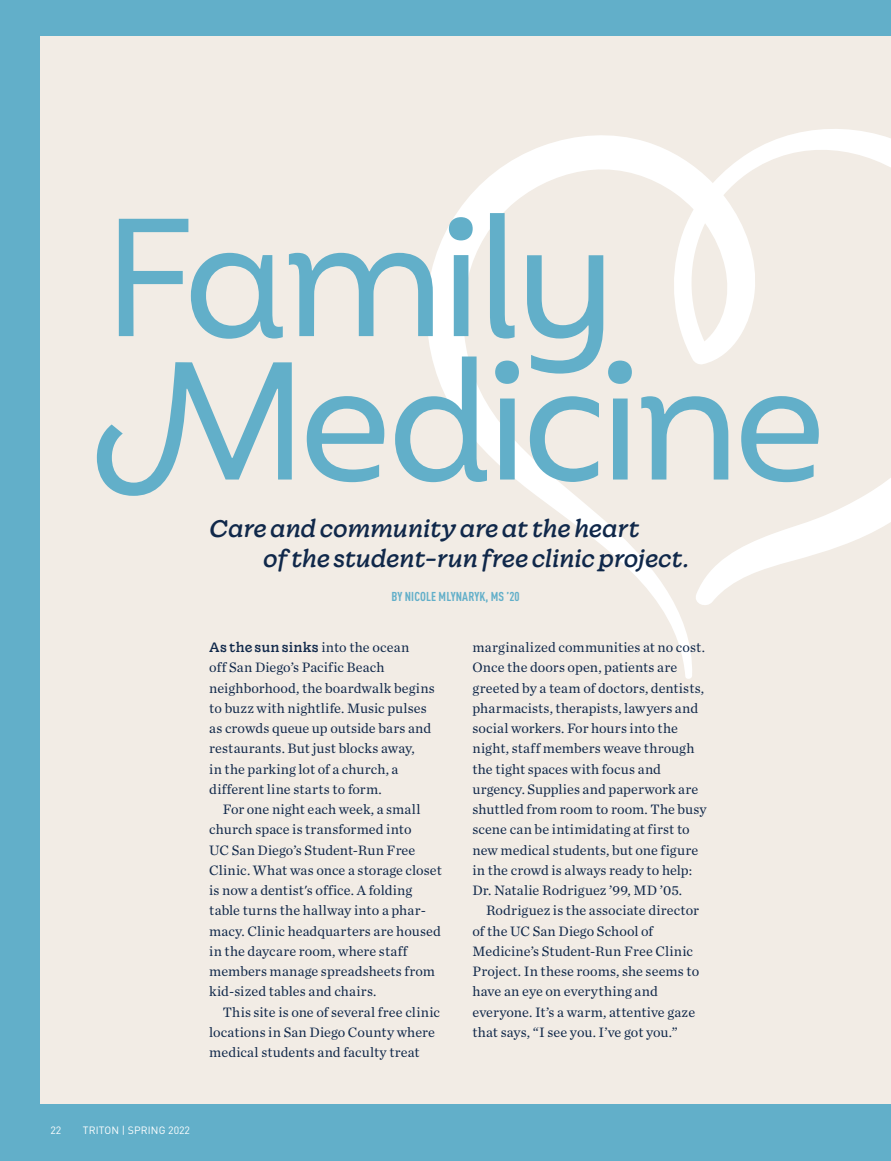
<style>
.page{position:relative;width:891px;height:1161px;background:#62afc9}
.page>*{position:absolute;margin:0;border:0;box-sizing:border-box;transform-origin:0 0}
.t1{font:162.9px "Mohr Alt";letter-spacing:-.05em;color:#62afc9}
.t2{font:italic 24px/30px "Wonder";letter-spacing:-.015em;color:#10284a}
.Chronicle_Text_-_Ind{font:14.25px/20.2px "Chronicle Text G1";letter-spacing:.01em;color:#10284a}
.Chronicle_Text___No{font:14.25px/20.2px "Chronicle Text G1";letter-spacing:.005em;color:#10284a}
.Chronicle_Text___No-2{font:13.5px "Wonder";letter-spacing:.01em;color:#10284a}
.t3{font:700 condensed 12.75px "DIN Pro";letter-spacing:.01em;color:#62afc9}
.t4{font:10.5px "DIN Pro";letter-spacing:.01em;color:#fff}
.s1{font-family:"Chronicle Text G1";font-size:14.25px}
</style>
<div class="page">
<div style="left:40px;top:37px;width:851px;height:1067px;background:#f2ece5"></div>
<svg style="left:427px;top:129px;width:464px;height:550px"></svg>
<p class="t1" style="left:102px;top:185px;width:517px">Family</p>
<p class="t1" style="left:90px;top:328px;width:738px">Medicine</p>
<p class="t2" style="left:263px;top:514px;width:429px;text-indent:-54px">Care and community are at the heart<br>of the student-run free clinic project.</p>
<p class="t3" style="left:392px;top:589px;width:130px">BY NICOLE MLYNARYK, MS ’20</p>
<p class="Chronicle_Text___No-2" style="left:209px;top:638px;width:202px">As the sun sinks <span class="s1">into the ocean</span></p>
<p class="Chronicle_Text___No" style="left:209px;top:657px;width:227px">off San Diego’s Pacific Beach neighborhood, the boardwalk begins to buzz with nightlife. Music pulses as crowds queue up outside bars and restaurants. But just blocks away,<br>in the parking lot of a church, a different line starts to form.</p>
<p class="Chronicle_Text_-_Ind" style="left:209px;top:798px;width:234px;text-indent:14px">For one night each week, a small church space is transformed into<br>UC San Diego’s Student-Run Free Clinic. What was once a storage closet is now a dentist's office. A folding table turns the hallway into a phar&shy;macy. Clinic headquarters are housed in the daycare room, where staff members manage spreadsheets from kid-sized tables and chairs.</p>
<p class="Chronicle_Text_-_Ind" style="left:209px;top:1001px;width:232px;text-indent:14px">This site is one of several free clinic locations in San Diego County where medical students and faculty treat</p>
<p class="Chronicle_Text_-_Ind" style="left:472px;top:636px;width:236px">marginalized communities at no cost.<br>Once the doors open, patients are greeted by a team of doctors, dentists, pharmacists, therapists, lawyers and social workers. For hours into the night, staff members weave through the tight spaces with focus and urgency. Supplies and paperwork are shuttled from room to room. The busy scene can be intimidating at first to new medical students, but one figure in the crowd is always ready to help:<br>Dr. Natalie Rodriguez ’99, MD ’05.</p>
<p class="Chronicle_Text_-_Ind" style="left:472px;top:900px;width:228px;text-indent:14px">Rodriguez is the associate director of the UC San Diego School of Medicine’s Student-Run Free Clinic Project. In these rooms, she seems to have an eye on everything and everyone. It’s a warm, attentive gaze that says, “I see you. I’ve got you.”</p>
<p class="t4" style="left:50px;top:1123px;width:12px">22</p>
<p class="t4" style="left:83px;top:1123px;width:109px">TRITON | SPRING 2022</p>
</div>
